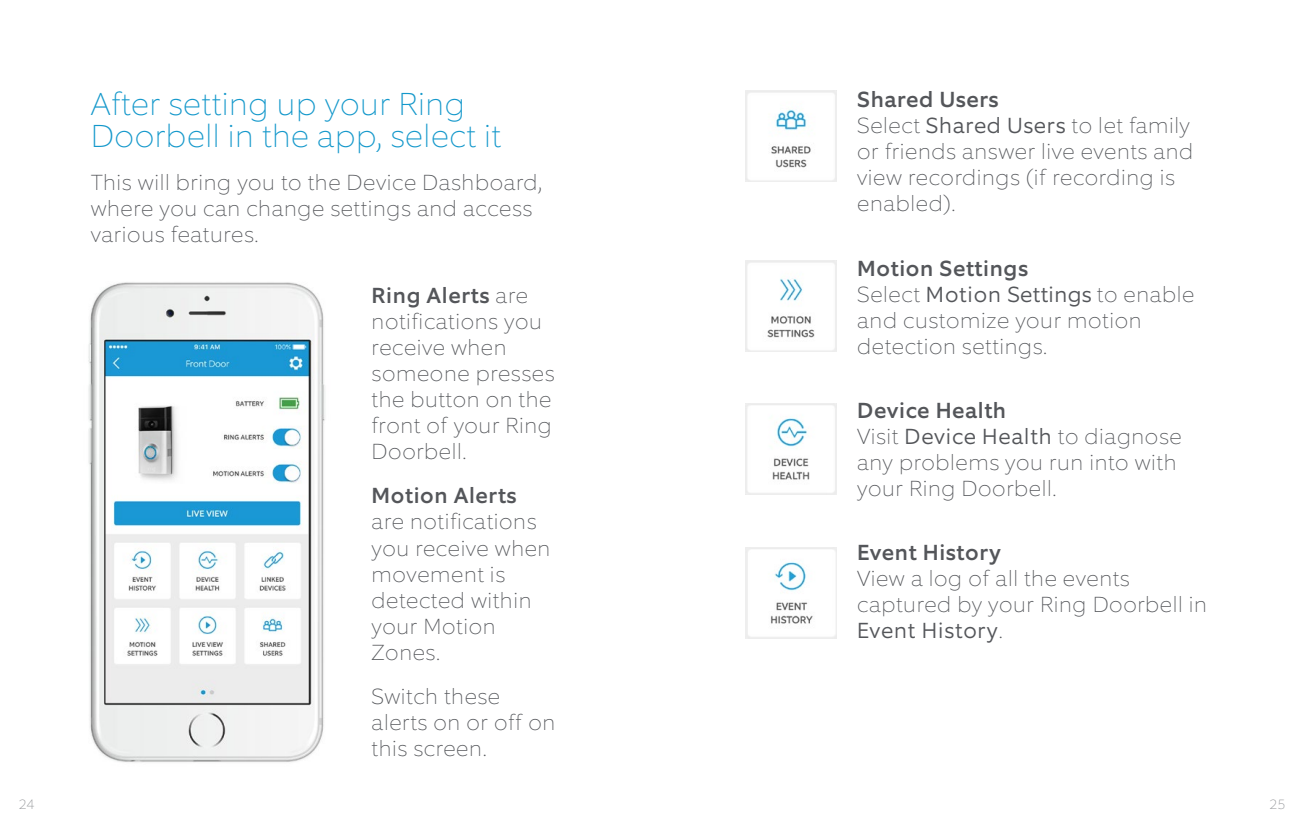
<style>
.page{position:relative;width:1304px;height:823px;background:#fff}
.page>*{position:absolute;margin:0;border:0;box-sizing:border-box;transform-origin:0 0}
.t1{font:100 32px/32px "Equip";letter-spacing:.02em;color:#1498cb}
.t2{font:100 22px/26px "Equip";letter-spacing:.03em;color:#54565a}
.t3{font:500 22px "Equip";letter-spacing:.03em;color:#54565a}
.t4{font:100 14px "Equip";color:#939598}
.s1{font-weight:500}
.s2{font-weight:300}
</style>
<div class="page">
<img style="left:88px;top:282px;width:237px;height:481px">
<img style="left:746px;top:403px;width:91px;height:91px">
<img style="left:746px;top:547px;width:91px;height:91px">
<img style="left:746px;top:260px;width:91px;height:91px">
<img style="left:746px;top:91px;width:91px;height:90px">
<h1 class="t1" style="left:91px;top:87px;width:412px">After setting up your Ring<br>Doorbell in the app, select it</h1>
<p class="t2" style="left:91px;top:169px;width:453px">This will bring you to the Device Dashboard, where you can change settings and access various features.</p>
<p class="t2" style="left:372px;top:282px;width:184px"><span class="s1">Ring Alerts</span> are notifications you receive when someone presses the button on the front of your Ring<br>Doorbell.</p>
<p class="t3" style="left:372px;top:481px;width:147px">Motion Alerts</p>
<p class="t2" style="left:372px;top:508px;width:180px">are notifications you receive when movement is detected within your Motion<br>Zones.</p>
<p class="t2" style="left:372px;top:682px;width:185px">Switch these alerts on or off on this screen.</p>
<p class="t2" style="left:857px;top:86px;width:338px"><span class="s1">Shared Users<br></span>Select <span class="s2">Shared Users</span> to let family or friends answer live events and view recordings (if recording is enabled).</p>
<p class="t2" style="left:857px;top:254px;width:339px"><span class="s1">Motion Settings<br></span>Select <span class="s2">Motion Settings</span> to enable and customize your motion detection settings.</p>
<p class="t2" style="left:857px;top:396px;width:326px"><span class="s1">Device Health<br></span>Visit <span class="s2">Device Health</span> to diagnose any problems you run into with your Ring Doorbell.</p>
<p class="t3" style="left:857px;top:538px;width:145px">Event History</p>
<p class="t2" style="left:857px;top:565px;width:351px">View a log of all the events captured by your Ring Doorbell in<br><span class="s2">Event History</span>.</p>
<p class="t4" style="left:19px;top:795px;width:17px">24</p>
<p class="t4" style="left:1269px;top:795px;width:17px">25</p>
</div>
